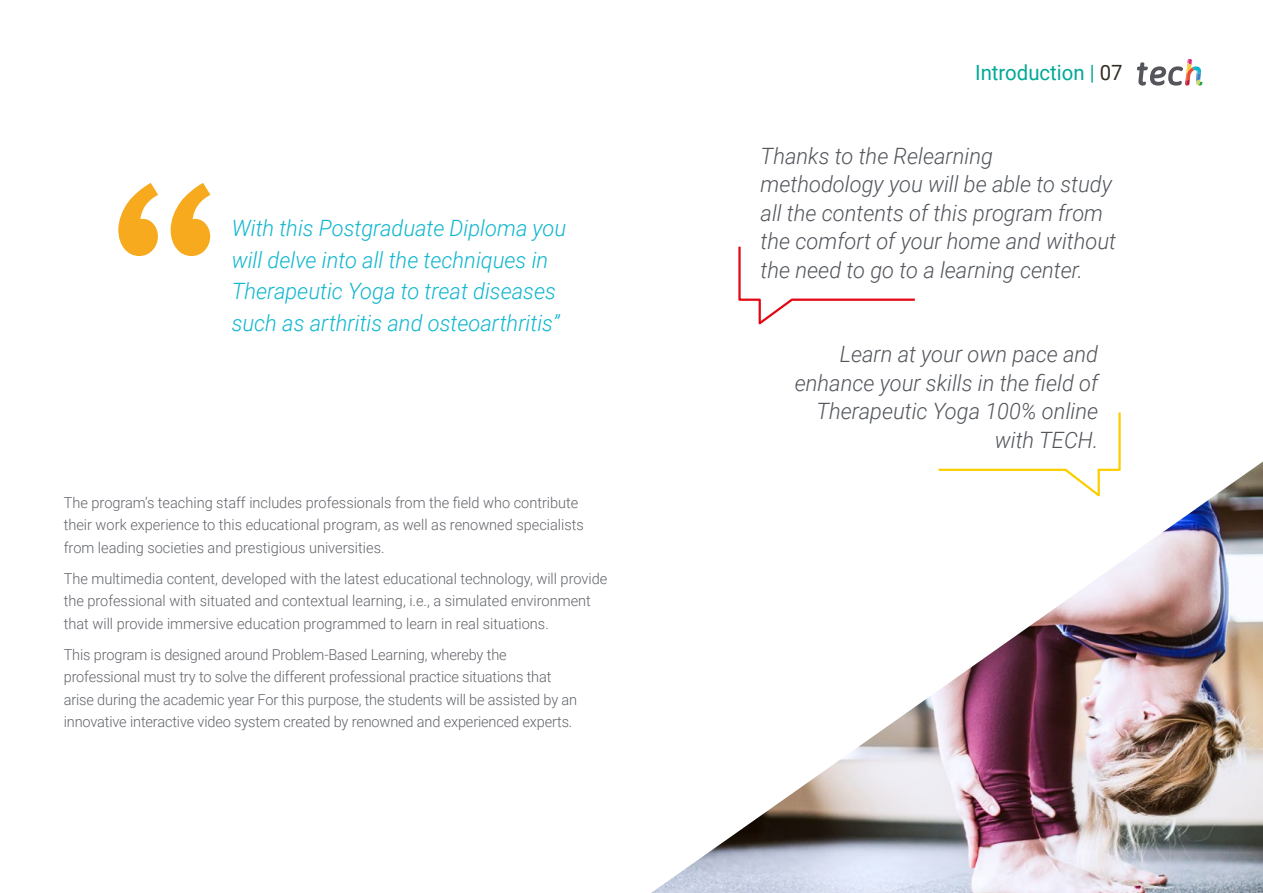
<style>
.page{position:relative;width:1263px;height:893px;background:#fff}
.page>*{position:absolute;margin:0;border:0;box-sizing:border-box;transform-origin:0 0}
.t1{font:italic 300 22.5px/28.5px "Roboto";color:#52555b;text-align:right}
.t2{font:italic 300 22.5px/31.5px "Roboto";color:#0fb6cf}
.t3{font:21px "Roboto";color:#00a996}
.t4{font:300 15px/22.5px "Roboto";color:#61646a}
.s1{color:#312e20}
</style>
<div class="page">
<svg style="left:118px;top:183px;width:92px;height:73px"></svg>
<svg style="left:1118px;top:412px;width:3px;height:49px"></svg>
<svg style="left:738px;top:246px;width:177px;height:79px"></svg>
<img style="left:651px;top:461px;width:612px;height:432px">
<svg style="left:1137px;top:59px;width:65px;height:27px"></svg>
<h1 class="t2" style="left:232px;top:211px;width:336px">With this Postgraduate Diploma you will delve into all the techniques in Therapeutic Yoga to treat diseases such as arthritis and osteoarthritis”</h1>
<p class="t4" style="left:64px;top:490px;width:522px">The program’s teaching staff includes professionals from the field who contribute their work experience to this educational program, as well as renowned specialists from leading societies and prestigious universities.</p>
<p class="t4" style="left:64px;top:566px;width:545px">The multimedia content, developed with the latest educational technology, will provide the professional with situated and contextual learning, i.e., a simulated environment that will provide immersive education programmed to learn in real situations.</p>
<p class="t4" style="left:64px;top:642px;width:515px">This program is designed around Problem-Based Learning, whereby the professional must try to solve the different professional practice situations that arise during the academic year For this purpose, the students will be assisted by an innovative interactive video system created by renowned and experienced experts.</p>
<h2 class="t3" style="left:975px;top:57px;width:149px">Introduction | <span class="s1">07</span></h2>
<h1 class="t1" style="left:760px;top:140px;width:357px;text-align:left">Thanks to the Relearning methodology you will be able to study all the contents of this program from the comfort of your home and without the need to go to a learning center.</h1>
<h1 class="t1" style="left:795px;top:339px;width:305px">Learn at your own pace and enhance your skills in the field of<br>Therapeutic Yoga 100% online with TECH.</h1>
</div>
